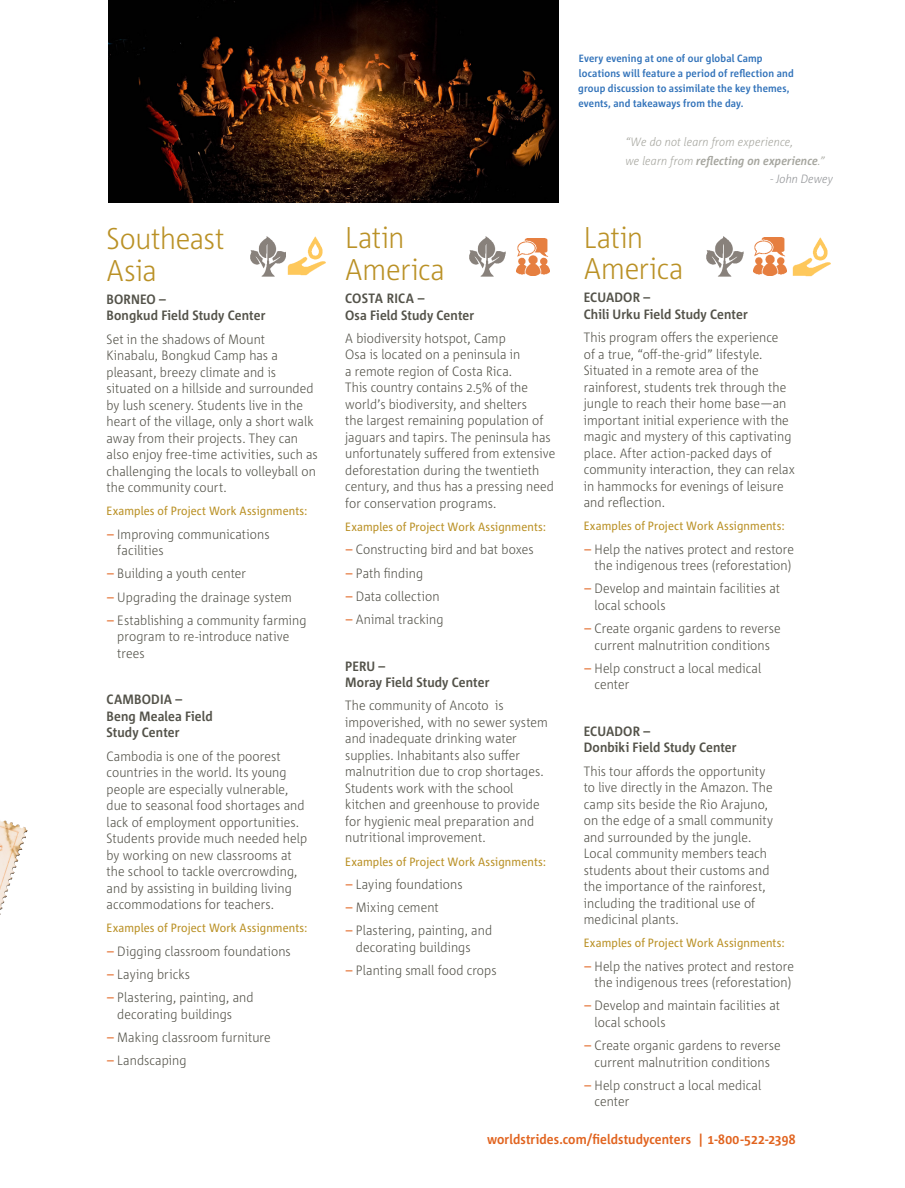
<style>
.page{position:relative;width:905px;height:1188px;background:#fff}
.page>*{position:absolute;margin:0;border:0;box-sizing:border-box;transform-origin:0 0}
.H2_Secondary_Head_20{font:300 30px/31.5px "Corpid C1 s S Cd";letter-spacing:-.005em;color:#ba9126}
.B3_Body_Text_Bullete{font:300 30px/31.5px "Corpid C1 s S Cd";letter-spacing:-.005em;color:#ba9126}
.B3_Body_Text_Bullete-2{font:300 13.5px/16.5px "Corpid C1 s S Cd";letter-spacing:.005em;color:#535249}
.SH_Subhead_9_5_12_5{font:700 13.5px/16.5px "Corpid C1 s S Cd";letter-spacing:.01em;color:#535249}
.SH_Subhead_9_5_12_5-2{font:700 13.5px "Corpid C1 s S Cd";letter-spacing:.01em;color:#e1631e}
.H2_Secondary_Head_20-2{font:700 13.5px/16.5px "Corpid C1 s S Cd";letter-spacing:.005em;color:#535249}
.B3_Body_Text_Bullete-3{font:12px "Corpid C1 s S Cd";letter-spacing:.01em;color:#ba9126}
.SH_Subhead_9_5_12_5-3{font:italic 300 12px/18.8px "Corpid C1 s S Cd";letter-spacing:.01em;color:#a6a69f}
.t1{font:italic 300 12px "Corpid C1 s S Cd";color:#939598}
.C1_Caption_7_10{font:700 10.5px/15px "Corpid C1 s S Cd";letter-spacing:.015em;color:#3273ba}
.s1{font-weight:400;color:#e1631e}
.s2{font-weight:700}
</style>
<div class="page">
<img style="left:108px;top:0;width:450px;height:202px">
<img style="left:0;top:820px;width:28px;height:95px">
<img style="left:250px;top:236px;width:36px;height:41px">
<img style="left:287px;top:236px;width:39px;height:40px">
<img style="left:753px;top:238px;width:33px;height:37px">
<img style="left:792px;top:237px;width:39px;height:40px">
<img style="left:706px;top:236px;width:38px;height:40px">
<img style="left:516px;top:238px;width:33px;height:38px">
<img style="left:469px;top:236px;width:37px;height:41px">
<p class="H2_Secondary_Head_20" style="left:106px;top:222px;width:119px">Southeast<br>Asia</p>
<p class="SH_Subhead_9_5_12_5" style="left:106px;top:291px;width:160px">BORNEO –<br>Bongkud Field Study Center</p>
<p class="B3_Body_Text_Bullete-2" style="left:106px;top:330px;width:213px">Set in the shadows of Mount Kinabalu, Bongkud Camp has a pleasant, breezy climate and is situated on a hillside and surrounded by lush scenery. Students live in the heart of the village, only a short walk away from their projects. They can also enjoy free-time activities, such as challenging the locals to volleyball on the community court.</p>
<p class="B3_Body_Text_Bullete-3" style="left:106px;top:504px;width:202px">Examples of Project Work Assignments:</p>
<p class="B3_Body_Text_Bullete-2" style="left:117px;top:525px;width:154px;text-indent:-10px"><span class="s1">–</span> Improving communications facilities</p>
<p class="B3_Body_Text_Bullete-2" style="left:107px;top:565px;width:140px"><span class="s1">–</span> Building a youth center</p>
<p class="B3_Body_Text_Bullete-2" style="left:107px;top:588px;width:186px"><span class="s1">–</span> Upgrading the drainage system</p>
<p class="B3_Body_Text_Bullete-2" style="left:117px;top:612px;width:191px;text-indent:-10px"><span class="s1">–</span> Establishing a community farming program to re-introduce native trees</p>
<p class="SH_Subhead_9_5_12_5" style="left:106px;top:691px;width:108px">CAMBODIA –<br>Beng Mealea Field<br>Study Center</p>
<p class="B3_Body_Text_Bullete-2" style="left:106px;top:747px;width:202px">Cambodia is one of the poorest countries in the world. Its young people are especially vulnerable, due to seasonal food shortages and lack of employment opportunities.<br>Students provide much needed help by working on new classrooms at the school to tackle overcrowding, and by assisting in building living accommodations for teachers.</p>
<p class="B3_Body_Text_Bullete-3" style="left:106px;top:921px;width:202px">Examples of Project Work Assignments:</p>
<p class="B3_Body_Text_Bullete-2" style="left:107px;top:942px;width:185px"><span class="s1">–</span> Digging classroom foundations</p>
<p class="B3_Body_Text_Bullete-2" style="left:107px;top:966px;width:84px"><span class="s1">–</span> Laying bricks</p>
<p class="B3_Body_Text_Bullete-2" style="left:117px;top:989px;width:138px;text-indent:-10px"><span class="s1">–</span> Plastering, painting, and decorating buildings</p>
<p class="B3_Body_Text_Bullete-2" style="left:107px;top:1029px;width:165px"><span class="s1">–</span> Making classroom furniture</p>
<p class="B3_Body_Text_Bullete-2" style="left:107px;top:1052px;width:81px"><span class="s1">–</span> Landscaping</p>
<p class="C1_Caption_7_10" style="left:578px;top:50px;width:217px">Every evening at one of our global Camp locations will feature a period of reflection and group discussion to assimilate the key themes, events, and takeaways from the day.</p>
<p class="H2_Secondary_Head_20" style="left:345px;top:221px;width:101px">Latin<br>America</p>
<p class="SH_Subhead_9_5_12_5" style="left:345px;top:290px;width:130px">COSTA RICA –<br>Osa Field Study Center</p>
<p class="B3_Body_Text_Bullete-2" style="left:345px;top:329px;width:211px">A biodiversity hotspot, Camp<br>Osa is located on a peninsula in<br>a remote region of Costa Rica.<br>This country contains 2.5% of the world’s biodiversity, and shelters<br>the largest remaining population of jaguars and tapirs. The peninsula has unfortunately suffered from extensive deforestation during the twentieth century, and thus has a pressing need for conservation programs.</p>
<p class="B3_Body_Text_Bullete-3" style="left:345px;top:519px;width:202px">Examples of Project Work Assignments:</p>
<p class="B3_Body_Text_Bullete-2" style="left:346px;top:541px;width:189px"><span class="s1">–</span> Constructing bird and bat boxes</p>
<p class="B3_Body_Text_Bullete-2" style="left:346px;top:564px;width:79px"><span class="s1">–</span> Path finding</p>
<p class="B3_Body_Text_Bullete-2" style="left:346px;top:587px;width:95px"><span class="s1">–</span> Data collection</p>
<p class="B3_Body_Text_Bullete-2" style="left:346px;top:611px;width:99px"><span class="s1">–</span> Animal tracking</p>
<p class="SH_Subhead_9_5_12_5" style="left:345px;top:657px;width:146px">PERU –<br>Moray Field Study Center</p>
<p class="B3_Body_Text_Bullete-2" style="left:345px;top:697px;width:204px">The community of Ancoto is impoverished, with no sewer system and inadequate drinking water supplies. Inhabitants also suffer malnutrition due to crop shortages.<br>Students work with the school kitchen and greenhouse to provide for hygienic meal preparation and nutritional improvement.</p>
<p class="B3_Body_Text_Bullete-3" style="left:345px;top:854px;width:202px">Examples of Project Work Assignments:</p>
<p class="B3_Body_Text_Bullete-2" style="left:346px;top:875px;width:118px"><span class="s1">–</span> Laying foundations</p>
<p class="B3_Body_Text_Bullete-2" style="left:346px;top:899px;width:94px"><span class="s1">–</span> Mixing cement</p>
<p class="B3_Body_Text_Bullete-2" style="left:356px;top:922px;width:138px;text-indent:-10px"><span class="s1">–</span> Plastering, painting, and decorating buildings</p>
<p class="B3_Body_Text_Bullete-2" style="left:346px;top:962px;width:152px"><span class="s1">–</span> Planting small food crops</p>
<p class="SH_Subhead_9_5_12_5-3" style="left:625px;top:132px;width:201px">“We do not learn from experience,<br>we learn from <span class="s2">reflecting on experience</span>.”</p>
<p class="t1" style="left:770px;top:172px;width:64px">- John Dewey</p>
<p class="B3_Body_Text_Bullete" style="left:584px;top:220px;width:101px">Latin<br>America</p>
<p class="H2_Secondary_Head_20-2" style="left:584px;top:289px;width:165px">ECUADOR –<br>Chili Urku Field Study Center</p>
<p class="B3_Body_Text_Bullete-2" style="left:584px;top:329px;width:212px">This program offers the experience<br>of a true, “off-the-grid” lifestyle.<br>Situated in a remote area of the rainforest, students trek through the jungle to reach their home base—an important initial experience with the magic and mystery of this captivating place. After action-packed days of community interaction, they can relax in hammocks for evenings of leisure and reflection.</p>
<p class="B3_Body_Text_Bullete-3" style="left:584px;top:519px;width:202px">Examples of Project Work Assignments:</p>
<p class="B3_Body_Text_Bullete-2" style="left:584px;top:540px;width:211px;text-align:center"><span class="s1">–</span> Help the natives protect and restore the indigenous trees (reforestation)</p>
<p class="B3_Body_Text_Bullete-2" style="left:594px;top:580px;width:187px;text-indent:-10px"><span class="s1">–</span> Develop and maintain facilities at local schools</p>
<p class="B3_Body_Text_Bullete-2" style="left:584px;top:620px;width:198px;text-align:center"><span class="s1">–</span> Create organic gardens to reverse current malnutrition conditions</p>
<p class="B3_Body_Text_Bullete-2" style="left:594px;top:659px;width:168px;text-indent:-10px"><span class="s1">–</span> Help construct a local medical center</p>
<p class="SH_Subhead_9_5_12_5" style="left:584px;top:722px;width:154px">ECUADOR –<br>Donbiki Field Study Center</p>
<p class="B3_Body_Text_Bullete-2" style="left:584px;top:762px;width:191px">This tour affords the opportunity to live directly in the Amazon. The camp sits beside the Rio Arajuno, on the edge of a small community and surrounded by the jungle.<br>Local community members teach students about their customs and the importance of the rainforest, including the traditional use of medicinal plants.</p>
<p class="B3_Body_Text_Bullete-3" style="left:584px;top:936px;width:202px">Examples of Project Work Assignments:</p>
<p class="B3_Body_Text_Bullete-2" style="left:584px;top:957px;width:211px;text-align:center"><span class="s1">–</span> Help the natives protect and restore the indigenous trees (reforestation)</p>
<p class="B3_Body_Text_Bullete-2" style="left:594px;top:997px;width:187px;text-indent:-10px"><span class="s1">–</span> Develop and maintain facilities at local schools</p>
<p class="B3_Body_Text_Bullete-2" style="left:584px;top:1037px;width:198px;text-align:center"><span class="s1">–</span> Create organic gardens to reverse current malnutrition conditions</p>
<p class="B3_Body_Text_Bullete-2" style="left:594px;top:1076px;width:168px;text-indent:-10px"><span class="s1">–</span> Help construct a local medical center</p>
<p class="SH_Subhead_9_5_12_5-2" style="left:487px;top:1130px;width:310px">worldstrides.com/fieldstudycenters | 1-800-522-2398</p>
</div>
